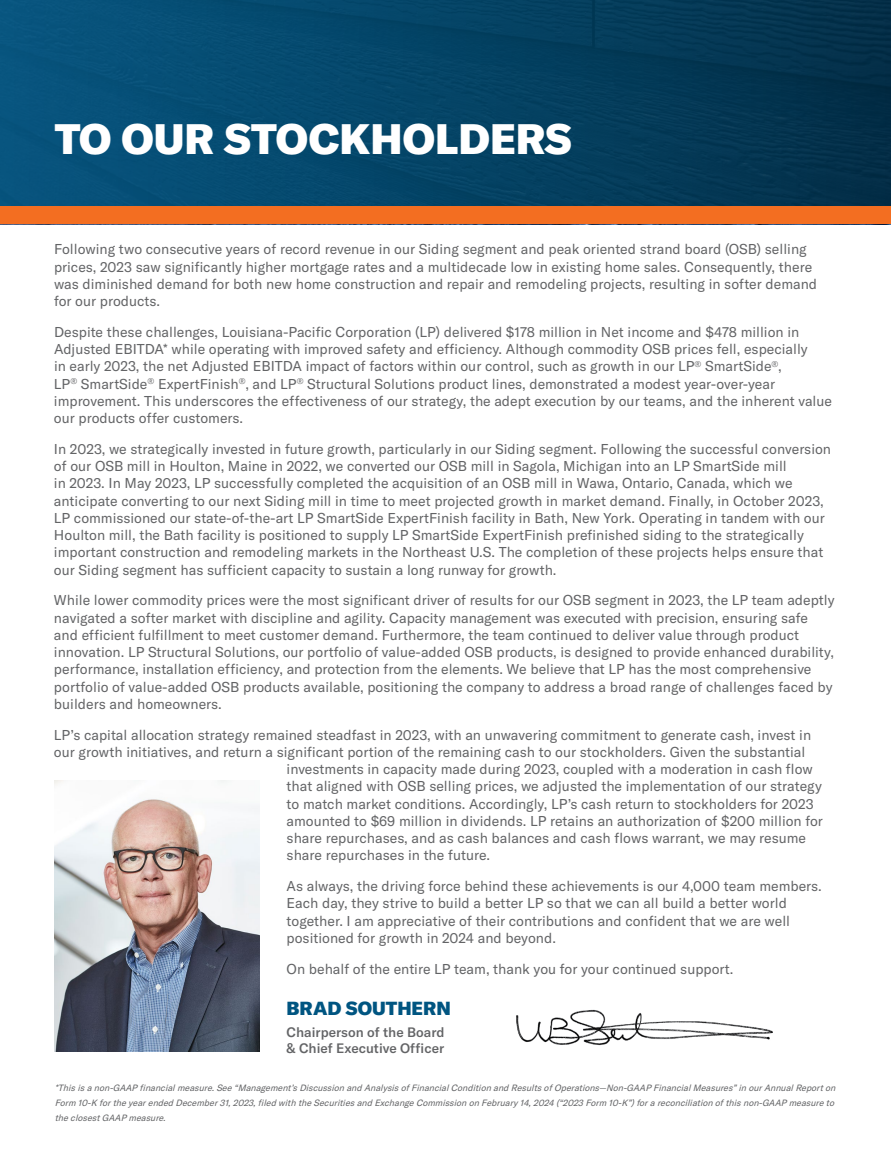
<style>
.page{position:relative;width:891px;height:1161px;background:#fff}
.page>*{position:absolute;margin:0;border:0;box-sizing:border-box;transform-origin:0 0}
.t1{font:900 42px "GT America";color:#fff}
.t2{font:900 18.75px "GT America";color:#005581}
.t3{font:14.1px/17.2px "GT America";color:#636466}
.t4{font:500 13.5px/16.2px "GT America";color:#636466}
.t5{font:italic 9px/15px "GT America";color:#636466}
</style>
<div class="page">
<div style="left:0;top:0;width:891px;height:207px;background:linear-gradient(to right,#075781,#032f48)"></div>
<img style="left:516px;top:1009px;width:257px;height:37px">
<img style="left:54px;top:781px;width:206px;height:271px">
<div style="left:0;top:207px;width:891px;height:17px;background:#f36e21"></div>
<h1 class="t1" style="left:55px;top:112px;width:519px">TO OUR STOCKHOLDERS</h1>
<p class="t3" style="left:54px;top:241px;width:765px">Following two consecutive years of record revenue in our Siding segment and peak oriented strand board (OSB) selling prices, 2023 saw significantly higher mortgage rates and a multidecade low in existing home sales. Consequently, there was diminished demand for both new home construction and repair and remodeling projects, resulting in softer demand for our products.</p>
<p class="t3" style="left:54px;top:323px;width:780px">Despite these challenges, Louisiana-Pacific Corporation (LP) delivered $178 million in Net income and $478 million in Adjusted EBITDA* while operating with improved safety and efficiency. Although commodity OSB prices fell, especially<br>in early 2023, the net Adjusted EBITDA impact of factors within our control, such as growth in our LP<sup>®</sup> SmartSide<sup>®</sup>,<br>LP<sup>®</sup> SmartSide<sup>®</sup> ExpertFinish<sup>®</sup>, and LP<sup>®</sup> Structural Solutions product lines, demonstrated a modest year-over-year improvement. This underscores the effectiveness of our strategy, the adept execution by our teams, and the inherent value our products offer customers.</p>
<p class="t3" style="left:54px;top:440px;width:779px">In 2023, we strategically invested in future growth, particularly in our Siding segment. Following the successful conversion of our OSB mill in Houlton, Maine in 2022, we converted our OSB mill in Sagola, Michigan into an LP SmartSide mill<br>in 2023. In May 2023, LP successfully completed the acquisition of an OSB mill in Wawa, Ontario, Canada, which we anticipate converting to our next Siding mill in time to meet projected growth in market demand. Finally, in October 2023, LP commissioned our state-of-the-art LP SmartSide ExpertFinish facility in Bath, New York. Operating in tandem with our Houlton mill, the Bath facility is positioned to supply LP SmartSide ExpertFinish prefinished siding to the strategically important construction and remodeling markets in the Northeast U.S. The completion of these projects helps ensure that our Siding segment has sufficient capacity to sustain a long runway for growth.</p>
<p class="t3" style="left:54px;top:592px;width:782px">While lower commodity prices were the most significant driver of results for our OSB segment in 2023, the LP team adeptly navigated a softer market with discipline and agility. Capacity management was executed with precision, ensuring safe and efficient fulfillment to meet customer demand. Furthermore, the team continued to deliver value through product innovation. LP Structural Solutions, our portfolio of value-added OSB products, is designed to provide enhanced durability, performance, installation efficiency, and protection from the elements. We believe that LP has the most comprehensive portfolio of value-added OSB products available, positioning the company to address a broad range of challenges faced by builders and homeowners.</p>
<p class="t3" style="left:54px;top:726px;width:759px">LP’s capital allocation strategy remained steadfast in 2023, with an unwavering commitment to generate cash, invest in</p>
<p class="t3" style="left:54px;top:743px;width:753px">our growth initiatives, and return a significant portion of the remaining cash to our stockholders. Given the substantial</p>
<p class="t3" style="left:287px;top:761px;width:528px">investments in capacity made during 2023, coupled with a moderation in cash flow</p>
<p class="t3" style="left:287px;top:778px;width:537px">that aligned with OSB selling prices, we adjusted the implementation of our strategy</p>
<p class="t3" style="left:287px;top:795px;width:529px">to match market conditions. Accordingly, LP’s cash return to stockholders for 2023</p>
<p class="t3" style="left:287px;top:812px;width:538px">amounted to $69 million in dividends. LP retains an authorization of $200 million for</p>
<p class="t3" style="left:287px;top:829px;width:521px">share repurchases, and as cash balances and cash flows warrant, we may resume</p>
<p class="t3" style="left:287px;top:847px;width:205px">share repurchases in the future.</p>
<p class="t3" style="left:287px;top:877px;width:537px">As always, the driving force behind these achievements is our 4,000 team members.<br>Each day, they strive to build a better LP so that we can all build a better world together. I am appreciative of their contributions and confident that we are well positioned for growth in 2024 and beyond.</p>
<p class="t3" style="left:287px;top:961px;width:448px">On behalf of the entire LP team, thank you for your continued support.</p>
<h2 class="t2" style="left:287px;top:996px;width:166px">BRAD SOUTHERN</h2>
<p class="t4" style="left:287px;top:1024px;width:159px">Chairperson of the Board &amp; Chief Executive Officer</p>
<p class="t5" style="left:55px;top:1081px;width:785px">*Thisisanon-GAAP financialmeasure.See“Management’sDiscussion and AnalysisofFinancialCondition and ResultsofOperations—Non-GAAP FinancialMeasures”in ourAnnualReporton<br>Form 10-K fortheyearended December31,2023,filed with theSecuritiesand ExchangeCommission on February14,2024 (“2023 Form 10-K”)forareconciliation ofthisnon-GAAP measureto theclosestGAAP measure.</p>
</div>
